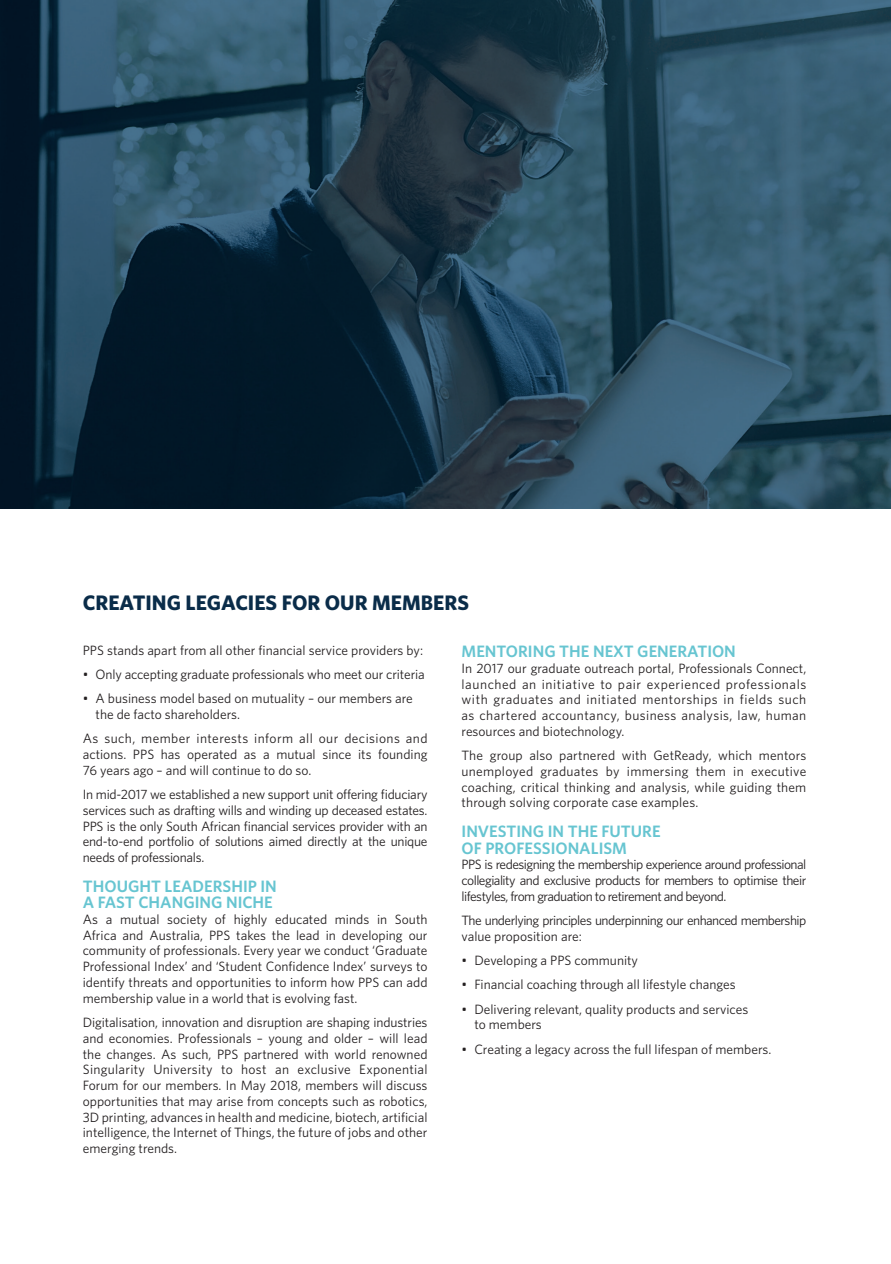
<style>
.page{position:relative;width:891px;height:1264px;background:#fff}
.page>*{position:absolute;margin:0;border:0;box-sizing:border-box;transform-origin:0 0}
.t1{font:700 21px "Whitney";color:#0a2c49}
.t2{font:600 16.5px/16.5px "Whitney";color:#67c5d1}
.t3{font:13.5px/15.8px "Whitney";color:#231f20;text-align:justify}
.t4{font:13.5px/15.8px "Whitney";letter-spacing:-.04em;color:#231f20}
</style>
<div class="page">
<img style="left:0;top:0;width:890px;height:508px">
<p class="t1" style="left:83px;top:589px;width:387px">CREATING LEGACIES FOR OUR MEMBERS</p>
<p class="t2" style="left:461px;top:642px;width:276px">MENTORING THE NEXT GENERATION</p>
<p class="t3" style="left:461px;top:660px;width:346px">In 2017 our graduate outreach portal, Professionals Connect, launched an initiative to pair experienced professionals with graduates and initiated mentorships in fields such as chartered accountancy, business analysis, law, human resources and biotechnology.</p>
<p class="t3" style="left:461px;top:747px;width:346px">The group also partnered with GetReady, which mentors unemployed graduates by immersing them in executive coaching, critical thinking and analysis, while guiding them through solving corporate case examples.</p>
<p class="t2" style="left:461px;top:822px;width:200px">INVESTING IN THE FUTURE<br>OF PROFESSIONALISM</p>
<p class="t3" style="left:461px;top:856px;width:346px">PPS is redesigning the membership experience around professional collegiality and exclusive products for members to optimise their lifestyles, from graduation to retirement and beyond.</p>
<p class="t4" style="left:461px;top:912px;width:346px">The underlying principles underpinning our enhanced membership value proposition are:</p>
<p class="t3" style="left:461px;top:952px;width:178px">• Developing a PPS community</p>
<p class="t3" style="left:461px;top:976px;width:275px">• Financial coaching through all lifestyle changes</p>
<p class="t3" style="left:474px;top:1000px;width:275px;text-indent:-13px">• Delivering relevant, quality products and services to members</p>
<p class="t3" style="left:461px;top:1040px;width:311px">• Creating a legacy across the full lifespan of members.</p>
<p class="t3" style="left:83px;top:641px;width:342px">PPS stands apart from all other financial service providers by:</p>
<p class="t3" style="left:83px;top:666px;width:343px">• Only accepting graduate professionals who meet our criteria</p>
<p class="t3" style="left:95px;top:690px;width:318px;text-indent:-13px">• A business model based on mutuality – our members are the de facto shareholders.</p>
<p class="t3" style="left:83px;top:730px;width:346px">As such, member interests inform all our decisions and actions. PPS has operated as a mutual since its founding 76 years ago – and will continue to do so.</p>
<p class="t3" style="left:83px;top:786px;width:346px">In mid-2017 we established a new support unit offering fiduciary services such as drafting wills and winding up deceased estates.<br>PPS is the only South African financial services provider with an end-to-end portfolio of solutions aimed directly at the unique needs of professionals.</p>
<p class="t2" style="left:83px;top:877px;width:195px">THOUGHT LEADERSHIP IN<br>A FAST CHANGING NICHE</p>
<p class="t3" style="left:83px;top:910px;width:346px">As a mutual society of highly educated minds in South Africa and Australia, PPS takes the lead in developing our community of professionals. Every year we conduct ‘Graduate Professional Index’ and ‘Student Confidence Index’ surveys to identify threats and opportunities to inform how PPS can add membership value in a world that is evolving fast.</p>
<p class="t3" style="left:83px;top:1013px;width:346px">Digitalisation, innovation and disruption are shaping industries and economies. Professionals – young and older – will lead the changes. As such, PPS partnered with world renowned Singularity University to host an exclusive Exponential Forum for our members. In May 2018, members will discuss opportunities that may arise from concepts such as robotics, 3D printing, advances in health and medicine, biotech, artificial intelligence, the Internet of Things, the future of jobs and other emerging trends.</p>
</div>
